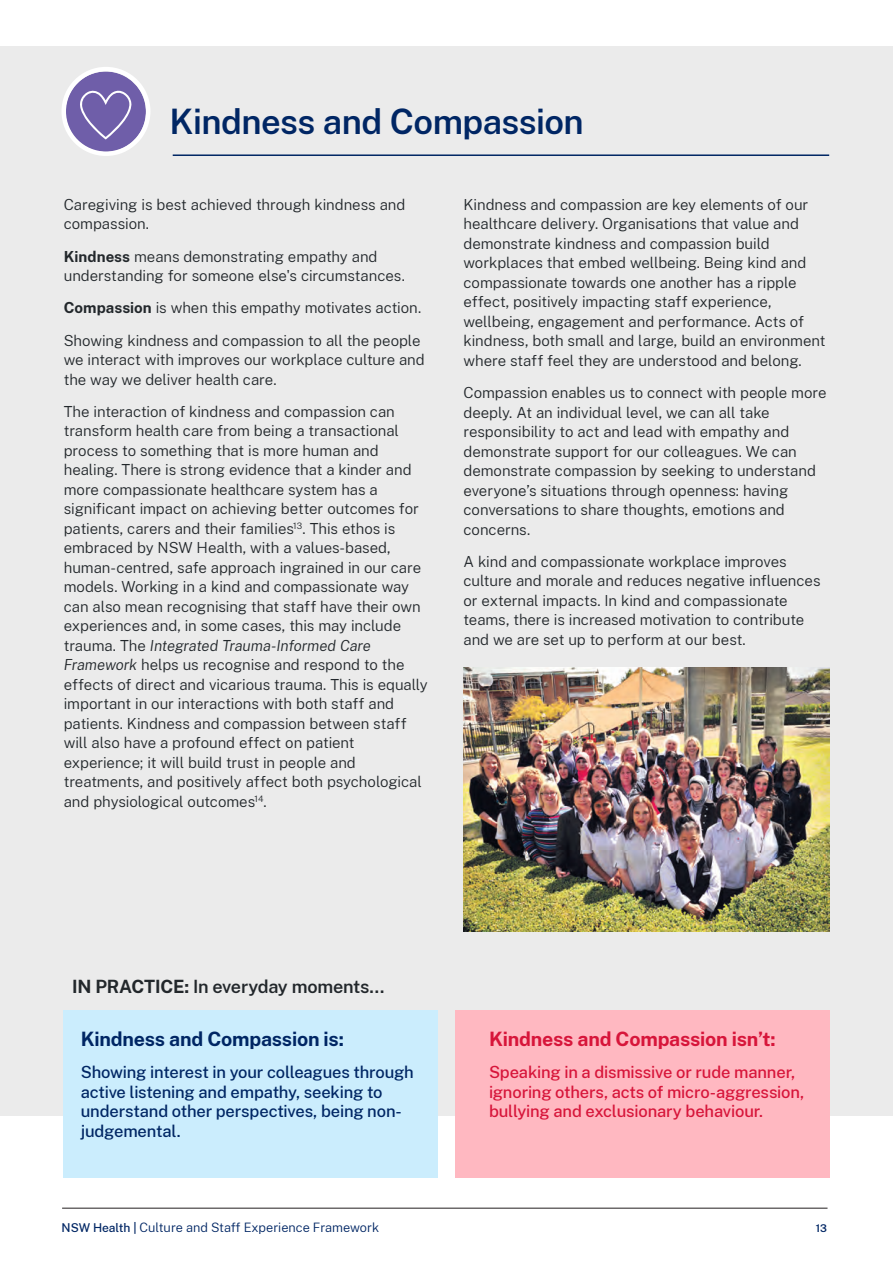
<style>
.page{position:relative;width:893px;height:1263px;background:#fff}
.page>*{position:absolute;margin:0;border:0;box-sizing:border-box;transform-origin:0 0}
.t1{font:600 34.5px "Public Sans";letter-spacing:-.015em;color:#002664}
.t2{font:700 19.5px "Public Sans";letter-spacing:-.01em;color:#d7153a}
.t3{font:700 19.5px "Public Sans";letter-spacing:-.01em;color:#002664}
.t4{font:600 18px "Public Sans";letter-spacing:-.015em;color:#22272b}
.t5{font:500 16.5px/19.5px "Public Sans";letter-spacing:-.01em;color:#002664}
.t6{font:500 16.5px/19.5px "Public Sans";letter-spacing:-.01em;color:#d7153a}
.t7{font:300 15px/19.5px "Public Sans";letter-spacing:-.005em;color:#22272b}
.t8{font:300 12.75px "Public Sans";color:#002664}
.t9{font:600 10.5px "Public Sans";color:#002664}
.s1{font-weight:700}
.s2{font-style:italic}
.s3{font-weight:500;font-size:12px}
.s4{font-weight:600;font-size:12px}
</style>
<div class="page">
<hr style="left:62px;top:1208px;width:765px;height:1px;background:#231f20">
<div style="left:0;top:46px;width:893px;height:1069px;background:#ebebeb"></div>
<div style="left:64px;top:1010px;width:374px;height:168px;background:#cbedfd"></div>
<div style="left:455px;top:1010px;width:374px;height:168px;background:#ffb8c1"></div>
<hr style="left:173px;top:154px;width:656px;height:2px;background:#002664">
<svg style="left:66px;top:72px;width:80px;height:79px;background:#9185bc"></svg>
<div style="left:62px;top:67px;width:88px;height:89px;border:4px solid #fff;border-radius:50%"></div>
<img style="left:463px;top:668px;width:366px;height:264px">
<h1 class="t1" style="left:170px;top:97px;width:416px">Kindness and Compassion</h1>
<p class="t7" style="left:64px;top:194px;width:343px">Caregiving is best achieved through kindness and compassion.</p>
<p class="t7" style="left:64px;top:246px;width:343px"><span class="s1">Kindness</span> means demonstrating empathy and understanding for someone else's circumstances.</p>
<p class="t7" style="left:64px;top:291px;width:359px;line-height:32.2px"><span class="s1">Compassion</span> is when this empathy motivates action.<br>Showing kindness and compassion to all the people</p>
<p class="t7" style="left:64px;top:349px;width:363px">we interact with improves our workplace culture and the way we deliver health care.</p>
<p class="t7" style="left:64px;top:401px;width:366px">The interaction of kindness and compassion can transform health care from being a transactional process to something that is more human and healing. There is strong evidence that a kinder and more compassionate healthcare system has a significant impact on achieving better outcomes for patients, carers and their families<sup>13</sup>. This ethos is embraced by NSW Health, with a values-based, human-centred, safe approach ingrained in our care models. Working in a kind and compassionate way can also mean recognising that staff have their own experiences and, in some cases, this may include trauma. The <span class="s2">Integrated Trauma-Informed Care Framework</span> helps us recognise and respond to the effects of direct and vicarious trauma. This is equally important in our interactions with both staff and patients. Kindness and compassion between staff will also have a profound effect on patient experience; it will build trust in people and treatments, and positively affect both psychological and physiological outcomes<sup>14</sup>.</p>
<p class="t7" style="left:463px;top:194px;width:364px">Kindness and compassion are key elements of our healthcare delivery. Organisations that value and demonstrate kindness and compassion build workplaces that embed wellbeing. Being kind and compassionate towards one another has a ripple effect, positively impacting staff experience, wellbeing, engagement and performance. Acts of kindness, both small and large, build an environment where staff feel they are understood and belong.</p>
<p class="t7" style="left:463px;top:382px;width:365px">Compassion enables us to connect with people more deeply. At an individual level, we can all take responsibility to act and lead with empathy and demonstrate support for our colleagues. We can demonstrate compassion by seeking to understand everyone’s situations through openness: having conversations to share thoughts, emotions and concerns.</p>
<p class="t7" style="left:463px;top:551px;width:359px">A kind and compassionate workplace improves culture and morale and reduces negative influences or external impacts. In kind and compassionate teams, there is increased motivation to contribute and we are set up to perform at our best.</p>
<p class="t4" style="left:72px;top:973px;width:314px"><span class="s1">IN PRACTICE:</span> In everyday moments…</p>
<h2 class="t3" style="left:81px;top:1024px;width:265px">Kindness and Compassion is:</h2>
<p class="t5" style="left:81px;top:1061px;width:334px">Showing interest in your colleagues through active listening and empathy, seeking to understand other perspectives, being non&shy;judgemental.</p>
<h2 class="t2" style="left:489px;top:1024px;width:288px">Kindness and Compassion isn’t:</h2>
<p class="t6" style="left:489px;top:1061px;width:317px">Speaking in a dismissive or rude manner, ignoring others, acts of micro-aggression, bullying and exclusionary behaviour.</p>
<p class="t8" style="left:62px;top:1218px;width:319px"><span class="s3">NSW Health</span> <span class="s4">|</span> Culture and Staff Experience Framework</p>
<p class="t9" style="left:816px;top:1220px;width:13px">13</p>
</div>
